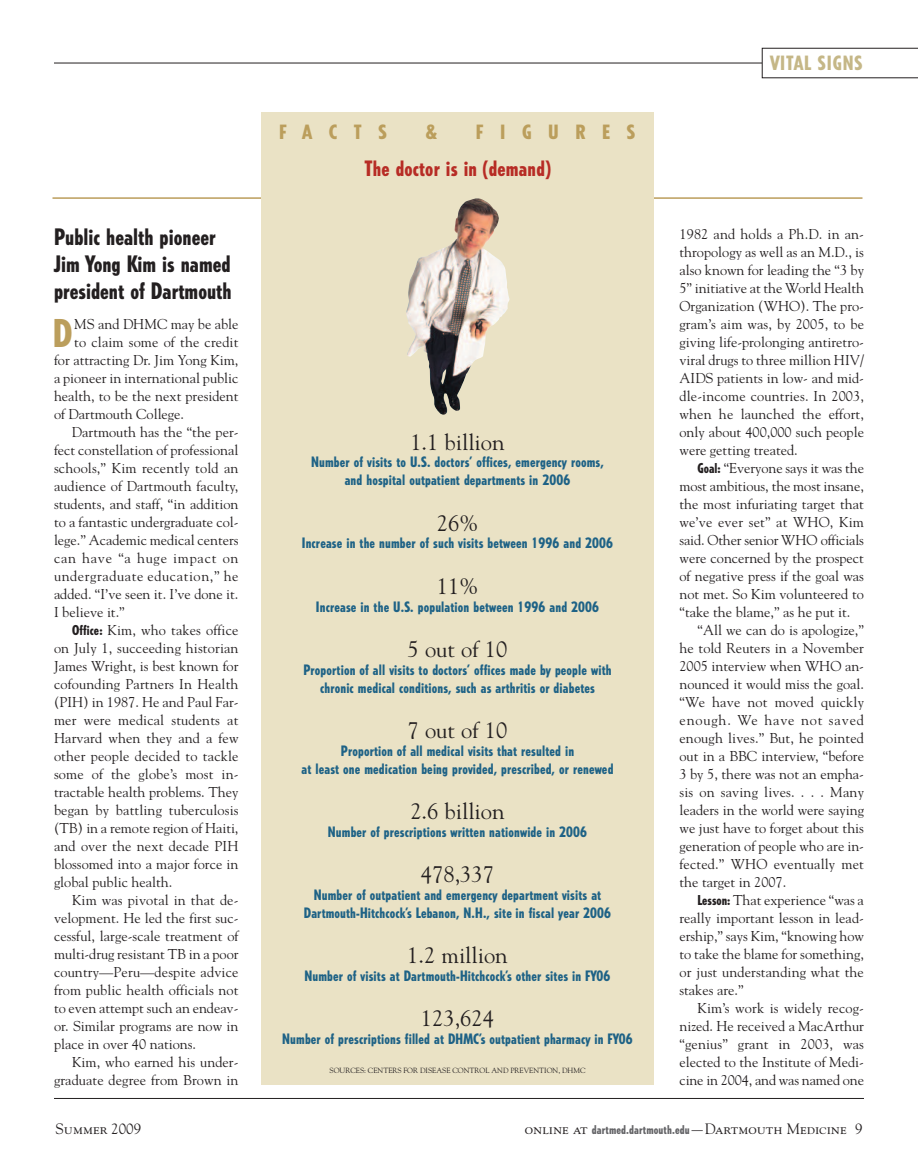
<style>
.page{position:relative;width:918px;height:1175px;background:#fff}
.page>*{position:absolute;margin:0;border:0;box-sizing:border-box;transform-origin:0 0}
.t1{font:800 condensed 37.95px "Tempo";color:#bb9e5c}
.t2{font:22.5px "Goudy";color:#231f20}
.t3{font:800 condensed 22.5px/27px "Tempo";color:#231f20}
.t4{font:800 condensed 21px "Tempo";letter-spacing:.01em;color:#b72c25}
.t5{font:800 condensed 19.5px "Tempo";letter-spacing:.815em;color:#bb9e5c;scale:1.05 1}
.t6{font:800 condensed 19.5px "Tempo";letter-spacing:.05em;color:#c5b787}
.t7{font:15px "Goudy SC";color:#231f20}
.t8{font:14.25px/18px "Goudy";color:#231f20;text-align:justify}
.t9{font:800 condensed 14.25px/18px "Tempo";letter-spacing:.01em;color:#1e6286;text-align:center}
.t10{font:14.25px "Goudy";letter-spacing:.04em;color:#231f20}
.t11{font:14.25px "Goudy";letter-spacing:.055em;color:#231f20}
.t12{font:14.25px "Goudy";letter-spacing:.06em;color:#231f20}
.t13{font:7.5px "Goudy";color:#231f20}
.s1{font-family:"Tempo";font-weight:800;font-stretch:condensed;font-size:13.5px}
.s2{font-family:"Goudy"}
.s3{font-family:"Tempo";font-weight:800;font-stretch:condensed;font-size:12px;color:#636366}
</style>
<div class="page">
<hr style="left:54px;top:1098px;width:810px;height:1px;background:#231f20">
<hr style="left:54px;top:63px;width:708px;height:1px;background:#231f20">
<svg style="left:762px;top:48px;width:156px;height:30px"></svg>
<hr style="left:52px;top:197px;width:810px;height:2px;background:#bb9e5c">
<div style="left:261px;top:112px;width:393px;height:972px;background:#eae2c5"></div>
<img style="left:406px;top:198px;width:104px;height:217px">
<h2 class="t3" style="left:54px;top:225px;width:179px">Public health pioneer<br>Jim Yong Kim is named president of Dartmouth</h2>
<h1 class="t1" style="left:53px;top:318px;width:21px">D</h1>
<p class="t8" style="left:74px;top:315px;width:166px">MS and DHMC may be able</p>
<p class="t8" style="left:74px;top:333px;width:166px">to claim some of the credit</p>
<p class="t8" style="left:54px;top:351px;width:186px">for attracting Dr. Jim Yong Kim,</p>
<p class="t8" style="left:54px;top:369px;width:186px">a pioneer in international public</p>
<p class="t8" style="left:54px;top:387px;width:186px">health, to be the next president</p>
<p class="t8" style="left:54px;top:405px;width:132px">of Dartmouth College.</p>
<p class="t8" style="left:72px;top:423px;width:168px">Dartmouth has the “the per-</p>
<p class="t8" style="left:54px;top:441px;width:186px">fect constellation of professional</p>
<p class="t8" style="left:54px;top:459px;width:186px">schools,” Kim recently told an</p>
<p class="t8" style="left:54px;top:477px;width:186px">audience of Dartmouth faculty,</p>
<p class="t8" style="left:54px;top:495px;width:186px">students, and staff, “in addition</p>
<p class="t8" style="left:54px;top:513px;width:186px">to a fantastic undergraduate col-</p>
<p class="t8" style="left:54px;top:531px;width:186px">lege.” Academic medical centers</p>
<p class="t11" style="left:54px;top:549px;width:186px">can have “a huge impact on</p>
<p class="t10" style="left:54px;top:567px;width:186px">undergraduate education,” he</p>
<p class="t8" style="left:54px;top:585px;width:186px">added. “I’ve seen it. I’ve done it.</p>
<p class="t8" style="left:54px;top:603px;width:72px">I believe it.”</p>
<p class="t8" style="left:72px;top:621px;width:168px"><span class="s1">Office:</span> Kim, who takes office</p>
<p class="t8" style="left:54px;top:639px;width:186px">on July 1, succeeding historian</p>
<p class="t8" style="left:54px;top:657px;width:186px">James Wright, is best known for</p>
<p class="t8" style="left:54px;top:675px;width:186px">cofounding Partners In Health</p>
<p class="t8" style="left:54px;top:693px;width:186px">(PIH) in 1987. He and Paul Far-</p>
<p class="t8" style="left:54px;top:711px;width:186px">mer were medical students at</p>
<p class="t8" style="left:54px;top:729px;width:186px">Harvard when they and a few</p>
<p class="t8" style="left:54px;top:747px;width:186px">other people decided to tackle</p>
<p class="t8" style="left:54px;top:765px;width:186px">some of the globe’s most in-</p>
<p class="t8" style="left:54px;top:783px;width:186px">tractable health problems. They</p>
<p class="t8" style="left:54px;top:801px;width:186px">began by battling tuberculosis</p>
<p class="t8" style="left:54px;top:819px;width:186px">(TB) in a remote region of Haiti,</p>
<p class="t8" style="left:54px;top:837px;width:186px">and over the next decade PIH</p>
<p class="t8" style="left:54px;top:855px;width:186px">blossomed into a major force in</p>
<p class="t8" style="left:54px;top:873px;width:120px">global public health.</p>
<p class="t8" style="left:72px;top:891px;width:168px">Kim was pivotal in that de-</p>
<p class="t8" style="left:54px;top:909px;width:186px">velopment. He led the first suc-</p>
<p class="t8" style="left:54px;top:927px;width:186px">cessful, large-scale treatment of</p>
<p class="t8" style="left:54px;top:945px;width:186px">multi-drug resistant TB in a poor</p>
<p class="t8" style="left:54px;top:963px;width:186px">country—Peru—despite advice</p>
<p class="t8" style="left:54px;top:981px;width:186px">from public health officials not</p>
<p class="t8" style="left:54px;top:999px;width:186px">to even attempt such an endeav-</p>
<p class="t8" style="left:54px;top:1017px;width:186px">or. Similar programs are now in</p>
<p class="t8" style="left:54px;top:1035px;width:144px">place in over 40 nations.</p>
<p class="t8" style="left:72px;top:1053px;width:168px">Kim, who earned his under-</p>
<p class="t8" style="left:54px;top:1071px;width:186px">graduate degree from Brown in</p>
<h3 class="t5" style="left:279px;top:124px;width:104px">FACTS</h3>
<h3 class="t5" style="left:426px;top:124px;width:12px">&amp;</h3>
<h3 class="t5" style="left:476px;top:124px;width:153px">FIGURES</h3>
<h3 class="t4" style="left:364px;top:160px;width:188px">The doctor is in (demand)</h3>
<h2 class="t2" style="left:410px;top:429px;width:96px">1.1 billion</h2>
<p class="t9" style="left:311px;top:454px;width:294px">Number of visits to U.S. doctors’ offices, emergency rooms, and hospital outpatient departments in 2006</p>
<h2 class="t2" style="left:437px;top:510px;width:43px">26%</h2>
<p class="t9" style="left:302px;top:535px;width:313px">Increase in the number of such visits between 1996 and 2006</p>
<h2 class="t2" style="left:437px;top:573px;width:43px">11%</h2>
<p class="t9" style="left:316px;top:598px;width:285px">Increase in the U.S. population between 1996 and 2006</p>
<h2 class="t2" style="left:408px;top:636px;width:101px">5 out of 10</h2>
<p class="t9" style="left:303px;top:661px;width:310px">Proportion of all visits to doctors’ offices made by people with chronic medical conditions, such as arthritis or diabetes</p>
<h2 class="t2" style="left:408px;top:717px;width:101px">7 out of 10</h2>
<p class="t9" style="left:301px;top:742px;width:314px">Proportion of all medical visits that resulted in<br>at least one medication being provided, prescribed, or renewed</p>
<h2 class="t2" style="left:410px;top:798px;width:96px">2.6 billion</h2>
<p class="t9" style="left:328px;top:823px;width:261px">Number of prescriptions written nationwide in 2006</p>
<h2 class="t2" style="left:421px;top:861px;width:75px">478,337</h2>
<p class="t9" style="left:304px;top:886px;width:309px">Number of outpatient and emergency department visits at<br>Dartmouth-Hitchcock’s Lebanon, N.H., site in fiscal year 2006</p>
<h2 class="t2" style="left:407px;top:942px;width:102px">1.2 million</h2>
<p class="t9" style="left:304px;top:967px;width:308px">Number of visits at Dartmouth-Hitchcock’s other sites in FY06</p>
<h2 class="t2" style="left:421px;top:1005px;width:75px">123,624</h2>
<p class="t9" style="left:282px;top:1030px;width:352px">Number of prescriptions filled at DHMC’s outpatient pharmacy in FY06</p>
<p class="t13" style="left:330px;top:1066px;width:257px">SOURCES: CENTERS FOR DISEASE CONTROL AND PREVENTION, DHMC</p>
<h3 class="t6" style="left:770px;top:55px;width:94px">VITAL SIGNS</h3>
<p class="t8" style="left:680px;top:225px;width:186px">1982 and holds a Ph.D. in an&shy;thropology as well as an M.D., is also known for leading the “3 by 5” initiative at the World Health Organization (WHO). The pro&shy;gram’s aim was, by 2005, to be giving life-prolonging antiretro&shy;viral drugs to three million HIV/ AIDS patients in low- and mid&shy;dle-income countries. In 2003, when he launched the effort, only about 400,000 such people were getting treated.</p>
<p class="t8" style="left:698px;top:459px;width:168px"><span class="s1">Goal:</span> “Everyone says it was the</p>
<p class="t8" style="left:680px;top:477px;width:186px">most ambitious, the most insane,</p>
<p class="t8" style="left:680px;top:495px;width:186px">the most infuriating target that</p>
<p class="t8" style="left:680px;top:513px;width:186px">we’ve ever set” at WHO, Kim</p>
<p class="t8" style="left:680px;top:531px;width:186px">said. Other senior WHO officials</p>
<p class="t8" style="left:680px;top:549px;width:186px">were concerned by the prospect</p>
<p class="t8" style="left:680px;top:567px;width:186px">of negative press if the goal was</p>
<p class="t8" style="left:680px;top:585px;width:186px">not met. So Kim volunteered to</p>
<p class="t8" style="left:680px;top:603px;width:172px">“take the blame,” as he put it.</p>
<p class="t8" style="left:698px;top:621px;width:168px">“All we can do is apologize,”</p>
<p class="t8" style="left:680px;top:639px;width:186px">he told Reuters in a November</p>
<p class="t8" style="left:680px;top:657px;width:186px">2005 interview when WHO an-</p>
<p class="t8" style="left:680px;top:675px;width:186px">nounced it would miss the goal.</p>
<p class="t8" style="left:680px;top:693px;width:186px">“We have not moved quickly</p>
<p class="t12" style="left:680px;top:711px;width:186px">enough. We have not saved</p>
<p class="t8" style="left:680px;top:729px;width:186px">enough lives.” But, he pointed</p>
<p class="t8" style="left:680px;top:747px;width:186px">out in a BBC interview, “before</p>
<p class="t8" style="left:680px;top:765px;width:186px">3 by 5, there was not an empha-</p>
<p class="t8" style="left:680px;top:783px;width:186px">sis on saving lives. . . . Many</p>
<p class="t8" style="left:680px;top:801px;width:186px">leaders in the world were saying</p>
<p class="t8" style="left:680px;top:819px;width:186px">we just have to forget about this</p>
<p class="t8" style="left:680px;top:837px;width:186px">generation of people who are in-</p>
<p class="t8" style="left:680px;top:855px;width:186px">fected.” WHO eventually met</p>
<p class="t8" style="left:680px;top:873px;width:108px">the target in 2007.</p>
<p class="t8" style="left:698px;top:891px;width:168px"><span class="s1">Lesson:</span> That experience “was a</p>
<p class="t8" style="left:679px;top:909px;width:186px">really important lesson in lead-</p>
<p class="t8" style="left:679px;top:927px;width:186px">ership,” says Kim, “knowing how</p>
<p class="t8" style="left:679px;top:945px;width:186px">to take the blame for something,</p>
<p class="t8" style="left:679px;top:963px;width:186px">or just understanding what the</p>
<p class="t8" style="left:679px;top:981px;width:66px">stakes are.”</p>
<p class="t8" style="left:697px;top:999px;width:168px">Kim’s work is widely recog-</p>
<p class="t8" style="left:679px;top:1017px;width:186px">nized. He received a MacArthur</p>
<p class="t8" style="left:679px;top:1035px;width:186px">“genius” grant in 2003, was</p>
<p class="t8" style="left:679px;top:1053px;width:186px">elected to the Institute of Medi-</p>
<p class="t8" style="left:679px;top:1071px;width:186px">cine in 2004, and was named one</p>
<p class="t7" style="left:56px;top:1122px;width:87px">Summer <span class="s2">2009</span></p>
<p class="t7" style="left:525px;top:1122px;width:339px">online at <span class="s3">dartmed.dartmouth.edu</span>—Dartmouth Medicine <span class="s2">9</span></p>
</div>
